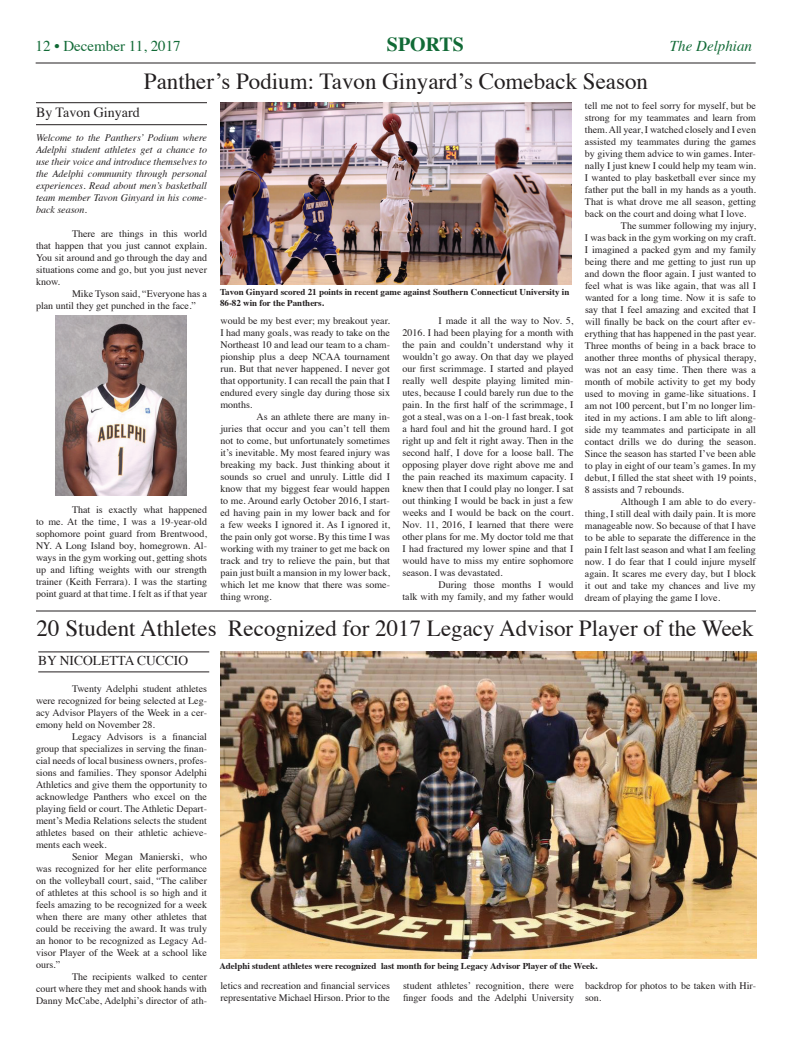
<style>
.page{position:relative;width:792px;height:1044px;background:#fff}
.page>*{position:absolute;margin:0;border:0;box-sizing:border-box;transform-origin:0 0}
.t1{font:23px "Times";color:#231f20}
.t2{font:700 20px "Times";color:#116a36}
.t3{font:15px "Times";color:#116a36}
.t4{font:italic 15px "Times";color:#116a36}
.t5{font:14px "Times";color:#231f20}
.t6{font:13.5px "Times";color:#231f20}
.t7{font:10px/12px "Times";color:#231f20;text-align:justify}
.t8{font:italic 10px/12px "Times";color:#231f20;text-align:justify}
.t9{font:700 9px/10.8px "Times";color:#231f20}
</style>
<div class="page">
<hr style="left:36px;top:62px;width:720px;height:2px;background:#231f20">
<hr style="left:36px;top:610px;width:720px;height:2px;background:#231f20">
<hr style="left:38px;top:651px;width:171px;height:1px;background:#231f20">
<hr style="left:38px;top:671px;width:171px;height:1px;background:#231f20">
<hr style="left:36px;top:102px;width:171px;height:1px;background:#231f20">
<hr style="left:36px;top:124px;width:171px;height:1px;background:#231f20">
<img style="left:220px;top:652px;width:537px;height:306px">
<img style="left:220px;top:102px;width:351px;height:182px">
<img style="left:56px;top:315px;width:130px;height:180px">
<h3 class="t3" style="left:36px;top:40px;width:147px">12 • December 11, 2017</h3>
<h2 class="t2" style="left:387px;top:36px;width:79px">SPORTS</h2>
<h3 class="t4" style="left:670px;top:40px;width:84px">The Delphian</h3>
<h1 class="t1" style="left:144px;top:72px;width:506px">Panther’s Podium: Tavon Ginyard’s Comeback Season</h1>
<h3 class="t5" style="left:36px;top:107px;width:105px">By Tavon Ginyard</h3>
<p class="t8" style="left:36px;top:132px;width:173px">Welcome to the Panthers’ Podium where Adelphi student athletes get a chance to use their voice and introduce themselves to the Adelphi community through personal experiences. Read about men’s basketball team member Tavon Ginyard in his come&shy;back season.</p>
<p class="t7" style="left:36px;top:228px;width:173px;text-indent:36px">There are things in this world that happen that you just cannot explain.<br>You sit around and go through the day and situations come and go, but you just never know.</p>
<p class="t7" style="left:36px;top:288px;width:173px;text-indent:36px">Mike Tyson said, “Everyone has a plan until they get punched in the face.”</p>
<p class="t7" style="left:36px;top:504px;width:173px;text-indent:36px">That is exactly what happened to me. At the time, I was a 19-year-old sophomore point guard from Brentwood, NY. A Long Island boy, homegrown. Al&shy;ways in the gym working out, getting shots up and lifting weights with our strength trainer (Keith Ferrara). I was the starting point guard at that time. I felt as if that year</p>
<p class="t9" style="left:220px;top:287px;width:351px">Tavon Ginyard scored 21 points in recent game against Southern Connecticut University in<br>86-82 win for the Panthers.</p>
<p class="t7" style="left:220px;top:315px;width:171px">would be my best ever; my breakout year.<br>I had many goals, was ready to take on the Northeast 10 and lead our team to a cham&shy;pionship plus a deep NCAA tournament run. But that never happened. I never got that opportunity. I can recall the pain that I endured every single day during those six months.</p>
<p class="t7" style="left:220px;top:411px;width:171px;text-indent:36px">As an athlete there are many in&shy;juries that occur and you can’t tell them not to come, but unfortunately sometimes it’s inevitable. My most feared injury was breaking my back. Just thinking about it sounds so cruel and unruly. Little did I know that my biggest fear would happen to me. Around early October 2016, I start&shy;ed having pain in my lower back and for a few weeks I ignored it. As I ignored it, the pain only got worse. By this time I was working with my trainer to get me back on track and try to relieve the pain, but that pain just built a mansion in my lower back, which let me know that there was some&shy;thing wrong.</p>
<p class="t7" style="left:402px;top:315px;width:173px;text-indent:36px">I made it all the way to Nov. 5, 2016. I had been playing for a month with the pain and couldn’t understand why it wouldn’t go away. On that day we played our first scrimmage. I started and played really well despite playing limited min&shy;utes, because I could barely run due to the pain. In the first half of the scrimmage, I got a steal, was on a 1-on-1 fast break, took a hard foul and hit the ground hard. I got right up and felt it right away. Then in the second half, I dove for a loose ball. The opposing player dove right above me and the pain reached its maximum capacity. I knew then that I could play no longer. I sat out thinking I would be back in just a few weeks and I would be back on the court.<br>Nov. 11, 2016, I learned that there were other plans for me. My doctor told me that I had fractured my lower spine and that I would have to miss my entire sophomore season. I was devastated.</p>
<p class="t7" style="left:402px;top:579px;width:173px;text-align:right">During those months I would<br>talk with my family, and my father would</p>
<p class="t7" style="left:585px;top:100px;width:173px">tell me not to feel sorry for myself, but be</p>
<p class="t7" style="left:585px;top:112px;width:173px">strong for my teammates and learn from</p>
<p class="t7" style="left:585px;top:124px;width:173px">them. All year, I watched closely and I even</p>
<p class="t7" style="left:585px;top:136px;width:173px">assisted my teammates during the games</p>
<p class="t7" style="left:585px;top:148px;width:172px">by giving them advice to win games. Inter-</p>
<p class="t7" style="left:585px;top:160px;width:173px">nally I just knew I could help my team win.</p>
<p class="t7" style="left:585px;top:172px;width:173px">I wanted to play basketball ever since my</p>
<p class="t7" style="left:585px;top:184px;width:172px">father put the ball in my hands as a youth.</p>
<p class="t7" style="left:585px;top:196px;width:173px">That is what drove me all season, getting</p>
<p class="t7" style="left:585px;top:208px;width:163px">back on the court and doing what I love.</p>
<p class="t7" style="left:621px;top:220px;width:137px">The summer following my injury,</p>
<p class="t7" style="left:585px;top:232px;width:173px">I was back in the gym working on my craft.</p>
<p class="t7" style="left:585px;top:244px;width:173px">I imagined a packed gym and my family</p>
<p class="t7" style="left:585px;top:256px;width:173px">being there and me getting to just run up</p>
<p class="t7" style="left:585px;top:268px;width:173px">and down the floor again. I just wanted to</p>
<p class="t7" style="left:585px;top:280px;width:173px">feel what is was like again, that was all I</p>
<p class="t7" style="left:585px;top:292px;width:172px">wanted for a long time. Now it is safe to</p>
<p class="t7" style="left:585px;top:304px;width:173px">say that I feel amazing and excited that I</p>
<p class="t7" style="left:585px;top:316px;width:172px">will finally be back on the court after ev-</p>
<p class="t7" style="left:585px;top:328px;width:173px">erything that has happened in the past year.</p>
<p class="t7" style="left:585px;top:340px;width:173px">Three months of being in a back brace to</p>
<p class="t7" style="left:585px;top:352px;width:173px">another three months of physical therapy,</p>
<p class="t7" style="left:585px;top:364px;width:173px">was not an easy time. Then there was a</p>
<p class="t7" style="left:585px;top:376px;width:173px">month of mobile activity to get my body</p>
<p class="t7" style="left:585px;top:388px;width:173px">used to moving in game-like situations. I</p>
<p class="t7" style="left:585px;top:400px;width:172px">am not 100 percent, but I’m no longer lim-</p>
<p class="t7" style="left:585px;top:412px;width:173px">ited in my actions. I am able to lift along-</p>
<p class="t7" style="left:585px;top:424px;width:173px">side my teammates and participate in all</p>
<p class="t7" style="left:585px;top:436px;width:172px">contact drills we do during the season.</p>
<p class="t7" style="left:585px;top:448px;width:172px">Since the season has started I’ve been able</p>
<p class="t7" style="left:585px;top:460px;width:173px">to play in eight of our team’s games. In my</p>
<p class="t7" style="left:585px;top:472px;width:172px">debut, I filled the stat sheet with 19 points,</p>
<p class="t7" style="left:585px;top:484px;width:101px">8 assists and 7 rebounds.</p>
<p class="t7" style="left:621px;top:496px;width:137px">Although I am able to do every-</p>
<p class="t7" style="left:585px;top:508px;width:173px">thing, I still deal with daily pain. It is more</p>
<p class="t7" style="left:585px;top:520px;width:173px">manageable now. So because of that I have</p>
<p class="t7" style="left:585px;top:532px;width:173px">to be able to separate the difference in the</p>
<p class="t7" style="left:585px;top:544px;width:173px">pain I felt last season and what I am feeling</p>
<p class="t7" style="left:585px;top:556px;width:173px">now. I do fear that I could injure myself</p>
<p class="t7" style="left:585px;top:568px;width:173px">again. It scares me every day, but I block</p>
<p class="t7" style="left:585px;top:580px;width:173px">it out and take my chances and live my</p>
<p class="t7" style="left:585px;top:592px;width:137px">dream of playing the game I love.</p>
<h1 class="t1" style="left:37px;top:619px;width:718px">20 Student Athletes Recognized for 2017 Legacy Advisor Player of the Week</h1>
<h3 class="t6" style="left:38px;top:655px;width:151px">BY NICOLETTA CUCCIO</h3>
<p class="t7" style="left:36px;top:683px;width:173px;text-indent:36px">Twenty Adelphi student athletes were recognized for being selected at Leg&shy;acy Advisor Players of the Week in a cer&shy;emony held on November 28.</p>
<p class="t7" style="left:36px;top:731px;width:173px;text-indent:36px">Legacy Advisors is a financial group that specializes in serving the finan&shy;cial needs of local business owners, profes&shy;sions and families. They sponsor Adelphi Athletics and give them the opportunity to acknowledge Panthers who excel on the playing field or court. The Athletic Depart&shy;ment’s Media Relations selects the student athletes based on their athletic achieve&shy;ments each week.</p>
<p class="t7" style="left:36px;top:851px;width:173px;text-indent:36px">Senior Megan Manierski, who was recognized for her elite performance on the volleyball court, said, “The caliber of athletes at this school is so high and it feels amazing to be recognized for a week when there are many other athletes that could be receiving the award. It was truly an honor to be recognized as Legacy Ad&shy;visor Player of the Week at a school like ours.”</p>
<p class="t7" style="left:36px;top:971px;width:173px;text-indent:36px">The recipients walked to center court where they met and shook hands with Danny McCabe, Adelphi’s director of ath-</p>
<p class="t7" style="left:221px;top:980px;width:171px">letics and recreation and financial services representative Michael Hirson. Prior to the</p>
<p class="t9" style="left:219px;top:961px;width:380px">Adelphi student athletes were recognized last month for being Legacy Advisor Player of the Week.</p>
<p class="t7" style="left:403px;top:980px;width:173px">student athletes’ recognition, there were finger foods and the Adelphi University</p>
<p class="t7" style="left:585px;top:980px;width:172px">backdrop for photos to be taken with Hir&shy;son.</p>
</div>
